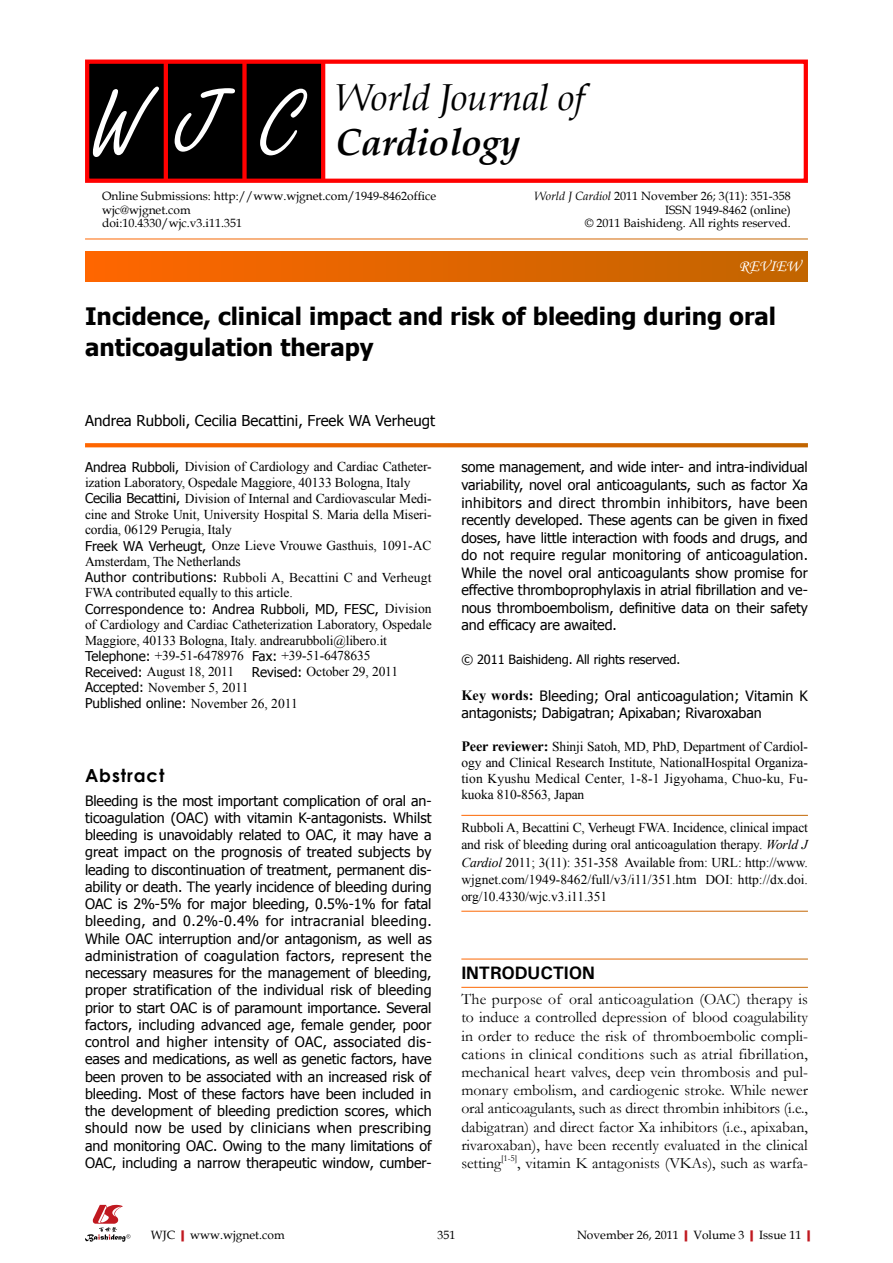
<style>
.page{position:relative;width:893px;height:1263px;background:#fff}
.page>*{position:absolute;margin:0;border:0;box-sizing:border-box;transform-origin:0 0}
.t1{font:97.5px "Freestyle Script";color:#fff}
.t2{font:italic 37.5px "Book Antiqua";letter-spacing:-.01em;color:#000}
.t3{font:italic 700 37.5px "Book Antiqua";letter-spacing:-.01em;color:#000}
.t4{font:700 24px/31.5px "Tahoma";color:#000}
.t5{font:700 18px "Univers";letter-spacing:-.01em;color:#000}
.t6{font:700 18px "Century Gothic";letter-spacing:.05em;color:#000}
.t7{font:16.5px "Monotype Corsiva";color:#fff}
.t8{font:15.75px/18.3px "Garamond";letter-spacing:-.005em;color:#000;text-align:justify}
.t9{font:15px "Tahoma";color:#000}
.t10{font:14.25px/17.2px "Tahoma";letter-spacing:-.005em;color:#000;text-align:justify}
.t11{font:13.5px/15.8px "Times New Roman";letter-spacing:-.01em;color:#000}
.t12{font:13.5px "Tahoma";letter-spacing:.005em;color:#000}
.t13{font:12.75px "Tahoma";letter-spacing:-.005em;color:#000}
.t14{font:12px/13.5px "Book Antiqua";color:#000}
.t15{font:9.15px "Garamond";color:#000}
.s1{font-style:italic}
.s2{font-family:"Tahoma"}
.s3{font-family:"Times New Roman"}
.s4{font-family:"Times New Roman";font-weight:700}
.s5{font-weight:700;font-size:14.25px}
.s6{font-weight:700;color:#c01920}
</style>
<div class="page">
<div style="left:85px;top:252px;width:723px;height:29px;background:linear-gradient(to right,#f60,#c16500)"></div>
<svg style="left:85px;top:443px;width:723px;height:4px;background:#e16a09"></svg>
<div style="left:87px;top:61px;width:236px;height:121px;background:#000"></div>
<hr style="left:164px;top:61px;width:4px;height:121px;background:#f00">
<div style="left:242px;top:61px;width:5px;height:121px;background:#f00"></div>
<hr style="left:321px;top:61px;width:4px;height:121px;background:#f00">
<div style="left:85px;top:60px;width:723px;height:123px;border:4px solid #f00"></div>
<svg style="left:85px;top:1205px;width:45px;height:37px"></svg>
<h1 class="t1" style="left:91px;top:71px;width:212px">WJC</h1>
<h2 class="t2" style="left:336px;top:71px;width:250px">World Journal of</h2>
<h2 class="t3" style="left:336px;top:116px;width:186px">Cardiology</h2>
<p class="t14" style="left:102px;top:189px;width:336px">Online Submissions: http://www.wjgnet.com/1949-8462office wjc@wjgnet.com<br>doi:10.4330/wjc.v3.i11.351</p>
<p class="t14" style="left:534px;top:189px;width:258px;text-align:right"><span class="s1">World J Cardiol</span> 2011 November 26; 3(11): 351-358<br>ISSN 1949-8462 (online)<br>© 2011 Baishideng. All rights reserved.</p>
<p class="t7" style="left:739px;top:256px;width:63px">REVIEW</p>
<h3 class="t4" style="left:85px;top:298px;width:692px">Incidence, clinical impact and risk of bleeding during oral anticoagulation therapy</h3>
<p class="t9" style="left:85px;top:410px;width:351px">Andrea Rubboli, Cecilia Becattini, Freek WA Verheugt</p>
<p class="t11" style="left:85px;top:459px;width:348px"><span class="s2">Andrea Rubboli,</span> Division of Cardiology and Cardiac Catheter&shy;ization Laboratory, Ospedale Maggiore, 40133 Bologna, Italy <span class="s2">Cecilia Becattini,</span> Division of Internal and Cardiovascular Medi&shy;cine and Stroke Unit, University Hospital S. Maria della Miseri&shy;cordia, 06129 Perugia, Italy<br><span class="s2">Freek WA Verheugt,</span> Onze Lieve Vrouwe Gasthuis, 1091-AC Amsterdam, The Netherlands<br><span class="s2">Author contributions:</span> Rubboli A, Becattini C and Verheugt FWA contributed equally to this article.</p>
<p class="t12" style="left:85px;top:600px;width:348px">Correspondence to: Andrea Rubboli, MD, FESC, <span class="s3">Division</span></p>
<p class="t11" style="left:85px;top:616px;width:348px">of Cardiology and Cardiac Catheterization Laboratory, Ospedale Maggiore, 40133 Bologna, Italy. andrearubboli@libero.it <span class="s2">Telephone:</span> +39-51-6478976 <span class="s2">Fax:</span> +39-51-6478635<br><span class="s2">Received:</span> August 18, 2011</p>
<p class="t11" style="left:252px;top:663px;width:148px"><span class="s2">Revised:</span> October 29, 2011</p>
<p class="t11" style="left:85px;top:679px;width:165px"><span class="s2">Accepted:</span> November 5, 2011</p>
<p class="t12" style="left:85px;top:694px;width:214px">Published online: <span class="s3">November 26, 2011</span></p>
<p class="t6" style="left:85px;top:761px;width:81px">Abstract</p>
<p class="t10" style="left:85px;top:791px;width:348px">Bleeding is the most important complication of oral an&shy;ticoagulation (OAC) with vitamin K-antagonists. Whilst bleeding is unavoidably related to OAC, it may have a great impact on the prognosis of treated subjects by leading to discontinuation of treatment, permanent dis&shy;ability or death. The yearly incidence of bleeding during OAC is 2%-5% for major bleeding, 0.5%-1% for fatal bleeding, and 0.2%-0.4% for intracranial bleeding.<br>While OAC interruption and/or antagonism, as well as administration of coagulation factors, represent the necessary measures for the management of bleeding, proper stratification of the individual risk of bleeding prior to start OAC is of paramount importance. Several factors, including advanced age, female gender, poor control and higher intensity of OAC, associated dis&shy;eases and medications, as well as genetic factors, have been proven to be associated with an increased risk of bleeding. Most of these factors have been included in the development of bleeding prediction scores, which should now be used by clinicians when prescribing and monitoring OAC. Owing to the many limitations of OAC, including a narrow therapeutic window, cumber-</p>
<p class="t10" style="left:461px;top:458px;width:348px">some management, and wide inter- and intra-individual variability, novel oral anticoagulants, such as factor Xa inhibitors and direct thrombin inhibitors, have been recently developed. These agents can be given in fixed doses, have little interaction with foods and drugs, and do not require regular monitoring of anticoagulation.<br>While the novel oral anticoagulants show promise for effective thromboprophylaxis in atrial fibrillation and ve&shy;nous thromboembolism, definitive data on their safety and efficacy are awaited.</p>
<p class="t13" style="left:461px;top:651px;width:221px">© 2011 Baishideng. All rights reserved.</p>
<p class="t10" style="left:461px;top:686px;width:348px"><span class="s4">Key words:</span> Bleeding; Oral anticoagulation; Vitamin K antagonists; Dabigatran; Apixaban; Rivaroxaban</p>
<p class="t11" style="left:461px;top:738px;width:348px;text-align:justify"><span class="s5">Peer reviewer:</span> Shinji Satoh, MD, PhD, Department of Cardiol&shy;ogy and Clinical Research Institute, NationalHospital Organiza&shy;tion Kyushu Medical Center, 1-8-1 Jigyohama, Chuo-ku, Fu&shy;kuoka 810-8563, Japan</p>
<p class="t11" style="left:461px;top:819px;width:348px;line-height:17.2px;text-align:justify">Rubboli A, Becattini C, Verheugt FWA. Incidence, clinical impact and risk of bleeding during oral anticoagulation therapy. <span class="s1">World J Cardiol</span> 2011; 3(11): 351-358 Available from: URL: http://www. wjgnet.com/1949-8462/full/v3/i11/351.htm DOI: http://dx.doi. org/10.4330/wjc.v3.i11.351</p>
<p class="t5" style="left:461px;top:962px;width:135px">INTRODUCTION</p>
<p class="t8" style="left:461px;top:989px;width:348px">The purpose of oral anticoagulation (OAC) therapy is to induce a controlled depression of blood coagulability in order to reduce the risk of thromboembolic compli&shy;cations in clinical conditions such as atrial fibrillation, mechanical heart valves, deep vein thrombosis and pul&shy;monary embolism, and cardiogenic stroke. While newer oral anticoagulants, such as direct thrombin inhibitors (i.e., dabigatran) and direct factor Xa inhibitors (i.e., apixaban, rivaroxaban), have been recently evaluated in the clinical setting</p>
<p class="t15" style="left:501px;top:1151px;width:18px">[1-5]</p>
<p class="t8" style="left:517px;top:1153px;width:292px">, vitamin K antagonists (VKAs), such as warfa-</p>
<p class="t14" style="left:151px;top:1227px;width:135px">WJC<span class="s6">|</span>www.wjgnet.com</p>
<p class="t14" style="left:437px;top:1227px;width:19px">351</p>
<p class="t14" style="left:577px;top:1227px;width:240px">November 26, 2011<span class="s6">|</span>Volume 3<span class="s6">|</span>Issue 11<span class="s6">|</span></p>
</div>
